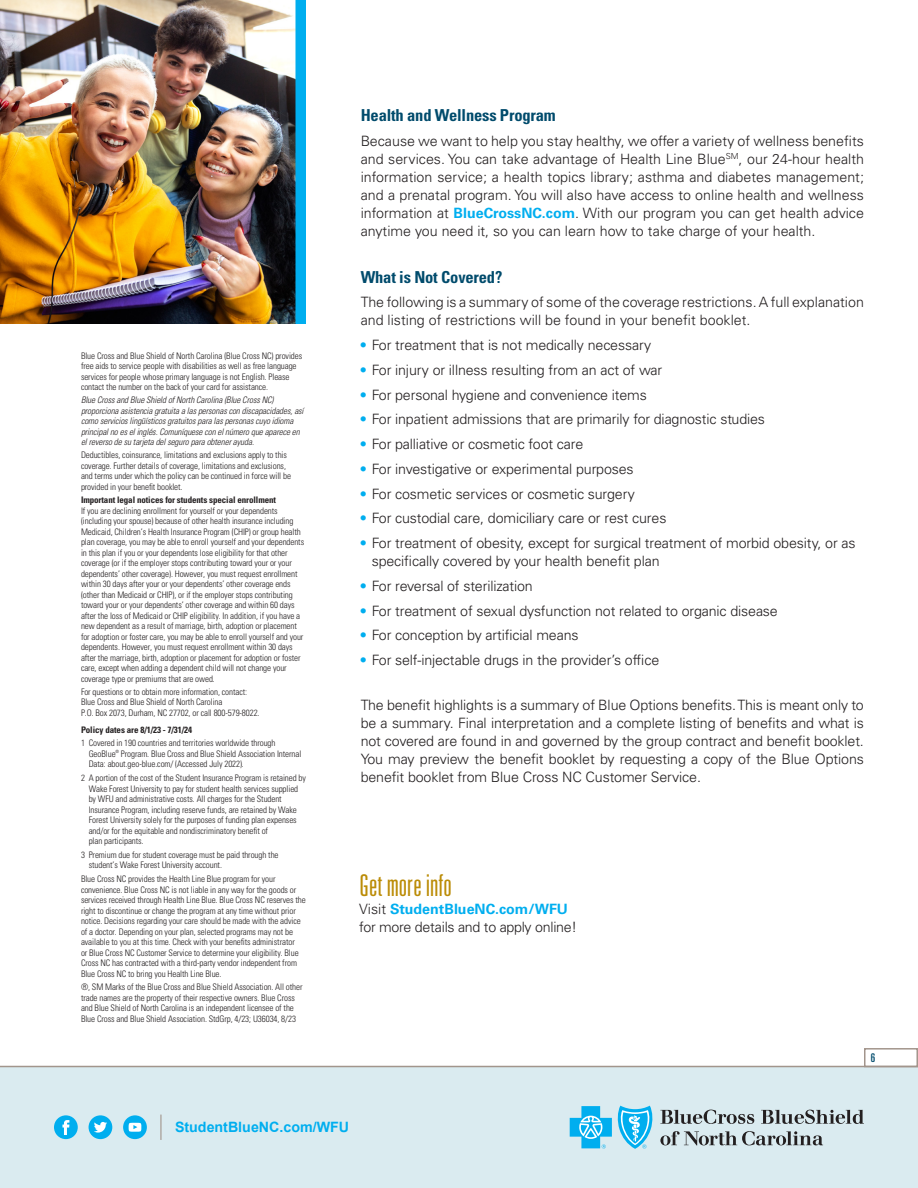
<style>
.page{position:relative;width:918px;height:1188px;background:#fff}
.page>*{position:absolute;margin:0;border:0;box-sizing:border-box;transform-origin:0 0}
.t1{font:300 ultra-condensed 30px "Univers LT Std";color:#bb8c07}
.t2{font:700 condensed 16.5px "Univers LT Std";letter-spacing:-.01em;color:#004b6c}
.t3{font:300 14.25px/18px "Univers LT Std";letter-spacing:-.01em;color:#231f20}
.t4{font:700 14.25px "Arial";color:#00aeef}
.t5{font:ultra-condensed 12px "Univers LT Std";color:#004b6c}
.FNs___Legal{font:300 condensed 9px/10.5px "Univers LT Std";letter-spacing:-.01em;color:#231f20}
.FNs___Legal-2{font:italic 300 condensed 9px/10.5px "Univers LT Std";letter-spacing:-.01em;color:#231f20}
.FNs___Legal-3{font:700 condensed 9px "Univers LT Std";letter-spacing:-.01em;color:#231f20}
.s1{font-weight:700}
.s2{font-weight:700;color:#00aeef}
.s3{font-weight:400;color:#00aeef}
</style>
<div class="page">
<div style="left:0;top:1066px;width:918px;height:122px;background:#daebf0"></div>
<hr style="left:0;top:1066px;width:918px;height:1px;background:#a2958c">
<div style="left:864px;top:1048px;width:54px;height:19px;border:2px solid #a2958c"></div>
<svg style="left:660px;top:1110px;width:94px;height:14px"></svg>
<svg style="left:761px;top:1110px;width:103px;height:14px"></svg>
<svg style="left:660px;top:1131px;width:163px;height:15px"></svg>
<svg style="left:570px;top:1106px;width:83px;height:43px"></svg>
<hr style="left:160px;top:1115px;width:2px;height:25px;background:#a2958c">
<div style="left:54px;top:1115px;width:24px;height:24px;background:#00aeef;border-radius:50%"></div>
<svg style="left:62px;top:1120px;width:7px;height:15px"></svg>
<div style="left:123px;top:1115px;width:24px;height:24px;background:#00aeef;border-radius:50%"></div>
<svg style="left:128px;top:1123px;width:14px;height:9px"></svg>
<div style="left:89px;top:1115px;width:23px;height:24px;background:#00aeef;border-radius:50%"></div>
<svg style="left:94px;top:1122px;width:13px;height:11px"></svg>
<img style="left:0;top:0;width:296px;height:324px">
<div style="left:296px;top:0;width:10px;height:324px;background:#00aeef"></div>
<p class="FNs___Legal" style="left:81px;top:350px;width:223px">Blue Cross and Blue Shield of North Carolina (Blue Cross NC) provides free aids to service people with disabilities as well as free language services for people whose primary language is not English. Please contact the number on the back of your card for assistance.</p>
<p class="FNs___Legal-2" style="left:81px;top:395px;width:224px">Blue Cross and Blue Shield of North Carolina (Blue Cross NC) proporciona asistencia gratuita a las personas con discapacidades, así como servicios lingüísticos gratuitos para las personas cuyo idioma principal no es el inglés. Comuníquese con el número que aparece en el reverso de su tarjeta del seguro para obtener ayuda.</p>
<p class="FNs___Legal" style="left:81px;top:450px;width:212px">Deductibles, coinsurance, limitations and exclusions apply to this coverage. Further details of coverage, limitations and exclusions, and terms under which the policy can be continued in force will be provided in your benefit booklet.</p>
<p class="FNs___Legal" style="left:81px;top:495px;width:225px"><span class="s1">Important legal notices for students special enrollment<br></span>If you are declining enrollment for yourself or your dependents (including your spouse) because of other health insurance including Medicaid, Children’s Health Insurance Program (CHIP) or group health plan coverage, you may be able to enroll yourself and your dependents in this plan if you or your dependents lose eligibility for that other coverage (or if the employer stops contributing toward your or your dependents’ other coverage). However, you must request enrollment within 30 days after your or your dependents’ other coverage ends (other than Medicaid or CHIP), or if the employer stops contributing toward your or your dependents’ other coverage and within 60 days after the loss of Medicaid or CHIP eligibility. In addition, if you have a new dependent as a result of marriage, birth, adoption or placement for adoption or foster care, you may be able to enroll yourself and your dependents. However, you must request enrollment within 30 days after the marriage, birth, adoption or placement for adoption or foster care, except when adding a dependent child will not change your coverage type or premiums that are owed.</p>
<p class="FNs___Legal" style="left:81px;top:686px;width:168px">For questions or to obtain more information, contact:</p>
<p class="FNs___Legal" style="left:81px;top:697px;width:180px">Blue Cross and Blue Shield of North Carolina<br>P.O. Box 2073, Durham, NC 27702, or call 800-579-8022.</p>
<p class="FNs___Legal-3" style="left:81px;top:724px;width:113px">Policy dates are 8/1/23 - 7/31/24</p>
<p class="FNs___Legal" style="left:89px;top:738px;width:214px;text-indent:-8px">1 Covered in 190 countries and territories worldwide through<br>GeoBlue<sup>®</sup> Program. Blue Cross and Blue Shield Association Internal<br>Data: about.geo-blue.com/ (Accessed July 2022).</p>
<p class="FNs___Legal" style="left:89px;top:773px;width:219px;text-indent:-8px">2 A portion of the cost of the Student Insurance Program is retained by Wake Forest University to pay for student health services supplied by WFU and administrative costs. All charges for the Student Insurance Program, including reserve funds, are retained by Wake Forest University solely for the purposes of funding plan expenses and/or for the equitable and nondiscriminatory benefit of<br>plan participants.</p>
<p class="FNs___Legal" style="left:89px;top:849px;width:191px;text-indent:-8px">3 Premium due for student coverage must be paid through the student’s Wake Forest University account.</p>
<p class="FNs___Legal" style="left:81px;top:874px;width:226px">Blue Cross NC provides the Health Line Blue program for your convenience. Blue Cross NC is not liable in any way for the goods or services received through Health Line Blue. Blue Cross NC reserves the right to discontinue or change the program at any time without prior notice. Decisions regarding your care should be made with the advice of a doctor. Depending on your plan, selected programs may not be available to you at this time. Check with your benefits administrator<br>or Blue Cross NC Customer Service to determine your eligibility. Blue Cross NC has contracted with a third-party vendor independent from Blue Cross NC to bring you Health Line Blue.</p>
<p class="FNs___Legal" style="left:81px;top:982px;width:223px">®, SM Marks of the Blue Cross and Blue Shield Association. All other trade names are the property of their respective owners. Blue Cross and Blue Shield of North Carolina is an independent licensee of the Blue Cross and Blue Shield Association. StdGrp, 4/23; U36034, 8/23</p>
<h2 class="t2" style="left:361px;top:105px;width:197px">Health and Wellness Program</h2>
<p class="t3" style="left:361px;top:132px;width:505px;text-align:justify">Because we want to help you stay healthy, we offer a variety of wellness benefits and services. You can take advantage of Health Line Blue<sup>SM</sup>, our 24-hour health information service; a health topics library; asthma and diabetes management; and a prenatal program. You will also have access to online health and wellness information at <span class="s2">BlueCrossNC.com</span>. With our program you can get health advice anytime you need it, so you can learn how to take charge of your health.</p>
<h2 class="t2" style="left:361px;top:267px;width:143px">What is Not Covered?</h2>
<h3 class="t3" style="left:361px;top:293px;width:505px">The following is a summary of some of the coverage restrictions. A full explanation and listing of restrictions will be found in your benefit booklet.</h3>
<h3 class="t3" style="left:361px;top:336px;width:292px"><span class="s3">•</span> For treatment that is not medically necessary</h3>
<h3 class="t3" style="left:361px;top:361px;width:303px"><span class="s3">•</span> For injury or illness resulting from an act of war</h3>
<h3 class="t3" style="left:361px;top:386px;width:288px"><span class="s3">•</span> For personal hygiene and convenience items</h3>
<h3 class="t3" style="left:361px;top:410px;width:406px"><span class="s3">•</span> For inpatient admissions that are primarily for diagnostic studies</h3>
<h3 class="t3" style="left:361px;top:435px;width:224px"><span class="s3">•</span> For palliative or cosmetic foot care</h3>
<h3 class="t3" style="left:361px;top:460px;width:275px"><span class="s3">•</span> For investigative or experimental purposes</h3>
<h3 class="t3" style="left:361px;top:485px;width:276px"><span class="s3">•</span> For cosmetic services or cosmetic surgery</h3>
<h3 class="t3" style="left:361px;top:509px;width:307px"><span class="s3">•</span> For custodial care, domiciliary care or rest cures</h3>
<h3 class="t3" style="left:372px;top:534px;width:485px;text-indent:-11px"><span class="s3">•</span> For treatment of obesity, except for surgical treatment of morbid obesity, or as specifically covered by your health benefit plan</h3>
<h3 class="t3" style="left:361px;top:577px;width:174px"><span class="s3">•</span> For reversal of sterilization</h3>
<h3 class="t3" style="left:361px;top:602px;width:419px"><span class="s3">•</span> For treatment of sexual dysfunction not related to organic disease</h3>
<h3 class="t3" style="left:361px;top:626px;width:219px"><span class="s3">•</span> For conception by artificial means</h3>
<h3 class="t3" style="left:361px;top:651px;width:300px"><span class="s3">•</span> For self-injectable drugs in the provider’s office</h3>
<p class="t3" style="left:361px;top:696px;width:505px;text-align:justify">The benefit highlights is a summary of Blue Options benefits. This is meant only to be a summary. Final interpretation and a complete listing of benefits and what is not covered are found in and governed by the group contract and benefit booklet.<br>You may preview the benefit booklet by requesting a copy of the Blue Options benefit booklet from Blue Cross NC Customer Service.</p>
<h1 class="t1" style="left:359px;top:870px;width:94px">Get more info</h1>
<h3 class="t3" style="left:359px;top:900px;width:219px">Visit <span class="s2">StudentBlueNC.com/WFU </span>for more details and to apply online!</h3>
<h3 class="t5" style="left:871px;top:1051px;width:6px">6</h3>
<h3 class="t4" style="left:175px;top:1118px;width:176px">StudentBlueNC.com/WFU</h3>
</div>
